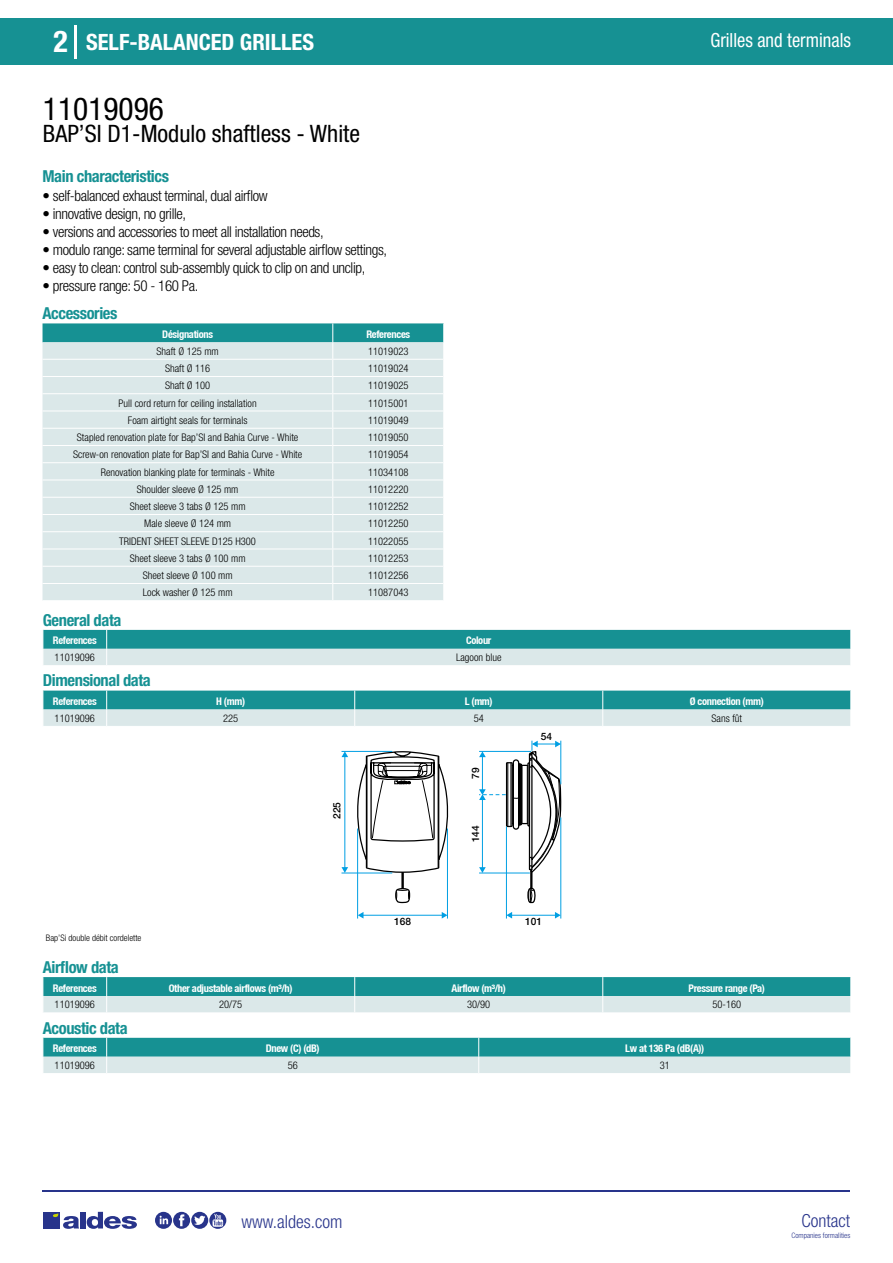
<style>
.page{position:relative;width:893px;height:1263px;background:#fff}
.page>*{position:absolute;margin:0;border:0;box-sizing:border-box;transform-origin:0 0}
.t1{font:condensed 31.5px "Helvetica Neue LT Std";color:#000}
.t2{font:700 condensed 30px "Helvetica Neue LT Std";color:#fff}
.t3{font:condensed 24px "Helvetica Neue LT Std";color:#000}
.t4{font:700 condensed 22.5px "Helvetica Neue LT Std";color:#fff}
.t5{font:condensed 19.5px "Helvetica Neue LT Std";color:#fff;scale:.95 1}
.t6{font:300 condensed 18px "Helvetica Neue";color:#28348b}
.t7{font:700 condensed 16.5px "Helvetica Neue LT Std";letter-spacing:-.025em;color:#169193}
.t8{font:300 condensed 15px "Helvetica Neue LT Std";letter-spacing:-.025em;color:#000}
.t9{font:300 condensed 10.5px "Helvetica Neue";color:#000}
.t10{font:700 condensed 10.5px "Helvetica Neue";letter-spacing:-.03em;color:#fff}
.t11{font:500 10.2px "Helvetica Neue";color:#000}
.t12{font:300 condensed 9px "Helvetica Neue";color:#000}
.t13{font:300 condensed 7.5px "Helvetica Neue";color:#28348b}
</style>
<div class="page">
<div style="left:0;top:18px;width:893px;height:46px;background:#169193"></div>
<hr style="left:74px;top:25px;width:2px;height:33px;background:#fff">
<hr style="left:43px;top:1190px;width:807px;height:1px;background:#28348b">
<svg style="left:155px;top:1212px;width:71px;height:17px"></svg>
<div style="left:43px;top:1212px;width:17px;height:16px;background:#28348b"></div>
<div style="left:80px;top:1212px;width:6px;height:16px;background:#28348b"></div>
<svg style="left:87px;top:1212px;width:50px;height:17px"></svg>
<svg style="left:53px;top:1213px;width:26px;height:16px"></svg>
<svg style="left:43px;top:323px;width:401px;height:277px;background:#cfe3e4"></svg>
<svg style="left:43px;top:630px;width:808px;height:35px;background:#72b9bb"></svg>
<svg style="left:43px;top:691px;width:808px;height:35px;background:#75bbbc"></svg>
<svg style="left:341px;top:750px;width:108px;height:154px"></svg>
<hr style="left:357px;top:828px;width:1px;height:90px;background:#009fe3">
<hr style="left:447px;top:828px;width:1px;height:90px;background:#009fe3">
<hr style="left:360px;top:915px;width:85px;height:1px;background:#009fe3">
<svg style="left:442px;top:912px;width:5px;height:6px"></svg>
<svg style="left:358px;top:912px;width:5px;height:6px"></svg>
<hr style="left:506px;top:827px;width:1px;height:91px;background:#009fe3">
<hr style="left:560px;top:817px;width:1px;height:101px;background:#009fe3">
<hr style="left:509px;top:915px;width:49px;height:1px;background:#009fe3">
<svg style="left:555px;top:912px;width:6px;height:6px"></svg>
<svg style="left:506px;top:912px;width:6px;height:6px"></svg>
<svg style="left:479px;top:741px;width:82px;height:163px"></svg>
<svg style="left:43px;top:977px;width:808px;height:36px;background:#74bbbc"></svg>
<svg style="left:43px;top:1038px;width:808px;height:35px;background:#73babb"></svg>
<h2 class="t2" style="left:54px;top:24px;width:16px">2</h2>
<h3 class="t4" style="left:86px;top:28px;width:229px">SELF-BALANCED GRILLES</h3>
<h3 class="t5" style="left:710px;top:29px;width:149px">Grilles and terminals</h3>
<h1 class="t1" style="left:43px;top:91px;width:122px">11019096</h1>
<h3 class="t3" style="left:43px;top:120px;width:319px">BAP’SI D1-Modulo shaftless - White</h3>
<h3 class="t7" style="left:43px;top:166px;width:128px">Main characteristics</h3>
<h3 class="t8" style="left:43px;top:187px;width:227px">• self-balanced exhaust terminal, dual airflow</h3>
<h3 class="t8" style="left:43px;top:205px;width:145px">• innovative design, no grille,</h3>
<h3 class="t8" style="left:43px;top:223px;width:283px">• versions and accessories to meet all installation needs,</h3>
<h3 class="t8" style="left:43px;top:241px;width:346px">• modulo range: same terminal for several adjustable airflow settings,</h3>
<h3 class="t8" style="left:43px;top:259px;width:324px">• easy to clean: control sub-assembly quick to clip on and unclip,</h3>
<h3 class="t8" style="left:43px;top:277px;width:157px">• pressure range: 50 - 160 Pa.</h3>
<h3 class="t7" style="left:43px;top:303px;width:76px">Accessories</h3>
<p class="t10" style="left:162px;top:328px;width:52px">Désignations</p>
<p class="t10" style="left:366px;top:328px;width:45px">References</p>
<p class="t9" style="left:157px;top:345px;width:64px">Shaft Ø 125 mm</p>
<p class="t9" style="left:368px;top:345px;width:42px">11019023</p>
<p class="t9" style="left:165px;top:362px;width:47px">Shaft Ø 116</p>
<p class="t9" style="left:368px;top:362px;width:42px">11019024</p>
<p class="t9" style="left:165px;top:380px;width:47px">Shaft Ø 100</p>
<p class="t9" style="left:368px;top:380px;width:42px">11019025</p>
<p class="t9" style="left:119px;top:397px;width:140px">Pull cord return for ceiling installation</p>
<p class="t9" style="left:368px;top:397px;width:42px">11015001</p>
<p class="t9" style="left:128px;top:414px;width:121px">Foam airtight seals for terminals</p>
<p class="t9" style="left:368px;top:414px;width:42px">11019049</p>
<p class="t9" style="left:77px;top:431px;width:223px">Stapled renovation plate for Bap’SI and Bahia Curve - White</p>
<p class="t9" style="left:368px;top:431px;width:42px">11019050</p>
<p class="t9" style="left:73px;top:449px;width:231px">Screw-on renovation plate for Bap’SI and Bahia Curve - White</p>
<p class="t9" style="left:368px;top:449px;width:42px">11019054</p>
<p class="t9" style="left:101px;top:466px;width:175px">Renovation blanking plate for terminals - White</p>
<p class="t9" style="left:368px;top:466px;width:42px">11034108</p>
<p class="t9" style="left:137px;top:483px;width:103px">Shoulder sleeve Ø 125 mm</p>
<p class="t9" style="left:368px;top:483px;width:42px">11012220</p>
<p class="t9" style="left:130px;top:500px;width:117px">Sheet sleeve 3 tabs Ø 125 mm</p>
<p class="t9" style="left:368px;top:500px;width:42px">11012252</p>
<p class="t9" style="left:144px;top:518px;width:88px">Male sleeve Ø 124 mm</p>
<p class="t9" style="left:368px;top:518px;width:42px">11012250</p>
<p class="t9" style="left:119px;top:535px;width:138px">TRIDENT SHEET SLEEVE D125 H300</p>
<p class="t9" style="left:368px;top:535px;width:42px">11022055</p>
<p class="t9" style="left:130px;top:552px;width:117px">Sheet sleeve 3 tabs Ø 100 mm</p>
<p class="t9" style="left:368px;top:552px;width:42px">11012253</p>
<p class="t9" style="left:143px;top:569px;width:91px">Sheet sleeve Ø 100 mm</p>
<p class="t9" style="left:368px;top:569px;width:42px">11012256</p>
<p class="t9" style="left:143px;top:587px;width:91px">Lock washer Ø 125 mm</p>
<p class="t9" style="left:368px;top:587px;width:42px">11087043</p>
<h3 class="t7" style="left:43px;top:610px;width:80px">General data</h3>
<p class="t10" style="left:53px;top:634px;width:45px">References</p>
<p class="t10" style="left:466px;top:634px;width:27px">Colour</p>
<p class="t9" style="left:55px;top:651px;width:42px">11019096</p>
<p class="t9" style="left:456px;top:651px;width:47px">Lagoon blue</p>
<h3 class="t7" style="left:43px;top:670px;width:109px">Dimensional data</h3>
<p class="t10" style="left:53px;top:695px;width:45px">References</p>
<p class="t10" style="left:216px;top:695px;width:30px">H (mm)</p>
<p class="t10" style="left:465px;top:695px;width:29px">L (mm)</p>
<p class="t10" style="left:690px;top:695px;width:76px">Ø connection (mm)</p>
<p class="t9" style="left:55px;top:712px;width:42px">11019096</p>
<p class="t9" style="left:223px;top:712px;width:17px">225</p>
<p class="t9" style="left:474px;top:712px;width:12px">54</p>
<p class="t9" style="left:712px;top:712px;width:32px">Sans fût</p>
<p class="t11" style="left:331px;top:819px;width:18px;rotate:-90deg">225</p>
<p class="t11" style="left:469px;top:779px;width:13px;rotate:-90deg">79</p>
<p class="t11" style="left:469px;top:842px;width:18px;rotate:-90deg">144</p>
<p class="t11" style="left:541px;top:730px;width:13px">54</p>
<p class="t11" style="left:394px;top:915px;width:18px">168</p>
<p class="t11" style="left:525px;top:915px;width:18px">101</p>
<p class="t12" style="left:46px;top:933px;width:97px">Bap’Si double débit cordelette</p>
<h3 class="t7" style="left:43px;top:957px;width:77px">Airflow data</h3>
<p class="t10" style="left:53px;top:981px;width:45px">References</p>
<p class="t10" style="left:169px;top:981px;width:125px">Other adjustable airflows (m³/h)</p>
<p class="t10" style="left:451px;top:981px;width:56px">Airflow (m³/h)</p>
<p class="t10" style="left:689px;top:981px;width:78px">Pressure range (Pa)</p>
<p class="t9" style="left:55px;top:999px;width:42px">11019096</p>
<p class="t9" style="left:219px;top:999px;width:25px">20/75</p>
<p class="t9" style="left:467px;top:999px;width:25px">30/90</p>
<p class="t9" style="left:712px;top:999px;width:30px">50-160</p>
<h3 class="t7" style="left:43px;top:1018px;width:86px">Acoustic data</h3>
<p class="t10" style="left:53px;top:1042px;width:45px">References</p>
<p class="t10" style="left:266px;top:1042px;width:55px">Dnew (C) (dB)</p>
<p class="t10" style="left:625px;top:1042px;width:81px">Lw at 136 Pa (dB(A))</p>
<p class="t9" style="left:55px;top:1059px;width:42px">11019096</p>
<p class="t9" style="left:288px;top:1059px;width:12px">56</p>
<p class="t9" style="left:660px;top:1059px;width:12px">31</p>
<h3 class="t6" style="left:241px;top:1211px;width:102px">www.aldes.com</h3>
<h3 class="t6" style="left:801px;top:1211px;width:50px">Contact</h3>
<p class="t13" style="left:791px;top:1230px;width:60px">Companies formalities</p>
</div>
